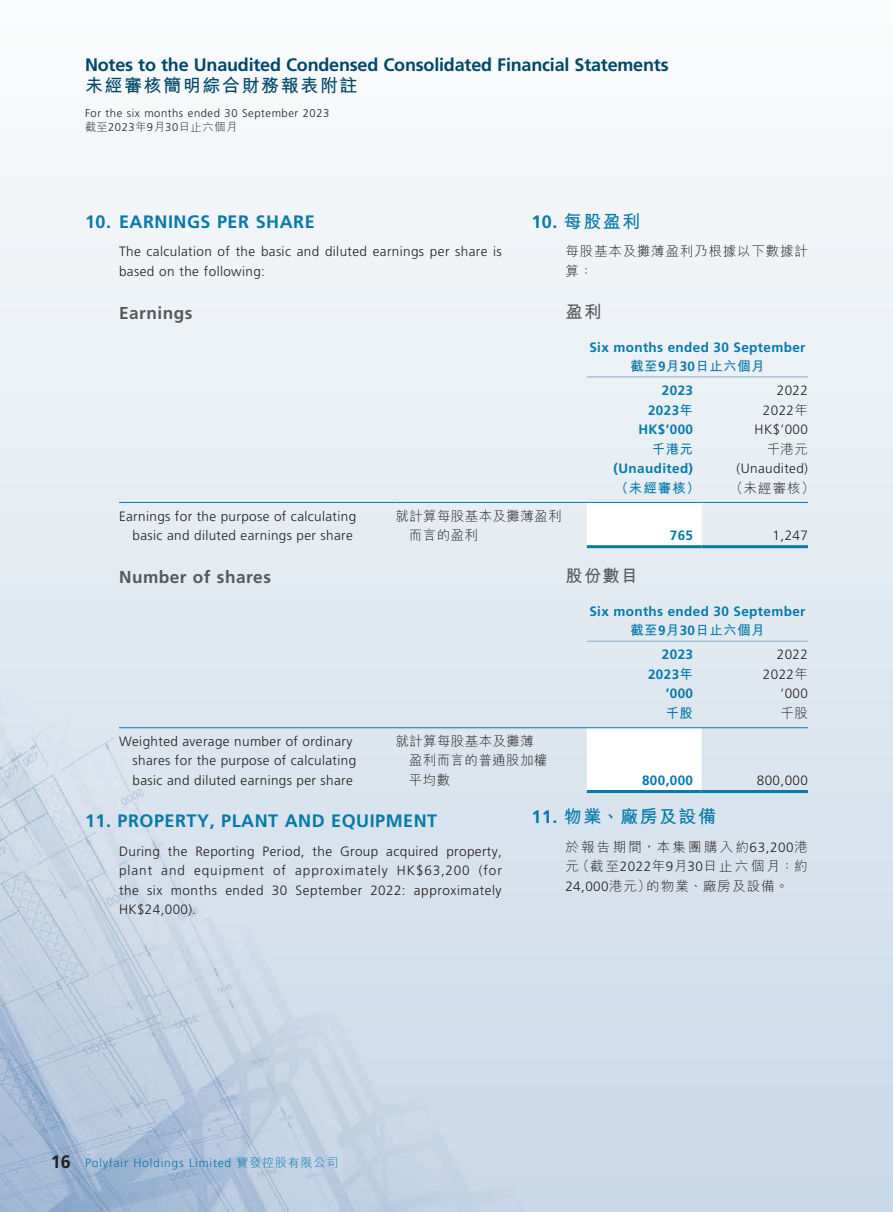
<style>
.page{position:relative;width:893px;height:1212px;background:#fff}
.page>*{position:absolute;margin:0;border:0;box-sizing:border-box;transform-origin:0 0}
.t1{font:700 18px "Frutiger LT Std";letter-spacing:-.01em;color:#004867}
.t2{font:700 18px "Frutiger LT Std";letter-spacing:.03em;color:#057aaa}
.t3{font:700 18px "M Hei HK";letter-spacing:.08em;color:#057aaa}
.t4{font:700 18px "M Hei HK";letter-spacing:.09em;color:#004867}
.t5{font:700 17.25px "Frutiger LT Std";letter-spacing:.03em;color:#57585a}
.t6{font:700 17.25px "M Hei HK";letter-spacing:.08em;color:#57585a}
.t7{font:300 13.5px/19.5px "Frutiger LT Std";letter-spacing:.03em;color:#231f20}
.t8{font:700 13.5px "Frutiger LT Std";letter-spacing:.03em;color:#057aaa}
.t9{font:300 13.5px/19.5px "M Hei HK";letter-spacing:.06em;color:#231f20}
.t10{font:300 13.5px/19.5px "M Hei HK";letter-spacing:.03em;color:#231f20}
.t11{font:700 13.5px "M Hei HK";letter-spacing:.03em;color:#057aaa}
.t12{font:300 12px "Frutiger LT Std";letter-spacing:.07em;color:#057aaa}
.t13{font:300 11.25px "Frutiger LT Std";letter-spacing:.05em;color:#231f20}
.t14{font:300 11.25px "M Hei HK";letter-spacing:.05em;color:#231f20}
.s1{font-family:"Frutiger LT Std"}
.s2{font-family:"M Hei HK"}
.s3{font-weight:700;font-size:18px;color:#231f20}
</style>
<div class="page">
<img style="left:0;top:147px;width:893px;height:1065px">
<svg style="left:587px;top:503px;width:115px;height:42px"></svg>
<hr style="left:587px;top:376px;width:221px;height:1px;background:#88aecd">
<hr style="left:119px;top:502px;width:276px;height:1px;background:#057aaa">
<hr style="left:395px;top:502px;width:192px;height:1px;background:#057aaa">
<hr style="left:587px;top:502px;width:115px;height:1px;background:#057aaa">
<hr style="left:702px;top:502px;width:106px;height:1px;background:#057aaa">
<hr style="left:587px;top:545px;width:115px;height:3px;background:#057aaa">
<hr style="left:702px;top:545px;width:106px;height:3px;background:#057aaa">
<svg style="left:587px;top:728px;width:115px;height:62px"></svg>
<hr style="left:587px;top:641px;width:221px;height:1px;background:#88aecd">
<hr style="left:119px;top:727px;width:276px;height:1px;background:#057aaa">
<hr style="left:395px;top:727px;width:192px;height:1px;background:#057aaa">
<hr style="left:587px;top:727px;width:115px;height:1px;background:#057aaa">
<hr style="left:702px;top:727px;width:106px;height:1px;background:#057aaa">
<hr style="left:587px;top:790px;width:115px;height:3px;background:#057aaa">
<hr style="left:702px;top:790px;width:106px;height:3px;background:#057aaa">
<h1 class="t1" style="left:85px;top:55px;width:585px">Notes to the Unaudited Condensed Consolidated Financial Statements</h1>
<h1 class="t4" style="left:85px;top:73px;width:274px">未經審核簡明綜合財務報表附註</h1>
<p class="t13" style="left:85px;top:106px;width:246px">For the six months ended 30 September 2023</p>
<p class="t14" style="left:85px;top:119px;width:154px">截至<span class="s1">2023</span>年<span class="s1">9</span>月<span class="s1">30</span>日止六個月</p>
<h1 class="t2" style="left:85px;top:211px;width:231px">10. EARNINGS PER SHARE</h1>
<p class="t7" style="left:119px;top:242px;width:384px">The calculation of the basic and diluted earnings per share is based on the following:</p>
<p class="t5" style="left:119px;top:303px;width:75px">Earnings</p>
<h1 class="t3" style="left:531px;top:208px;width:110px"><span class="s1">10.</span> 每股盈利</h1>
<p class="t9" style="left:565px;top:241px;width:244px">每股基本及攤薄盈利乃根據以下數據計算：</p>
<p class="t6" style="left:565px;top:299px;width:37px">盈利</p>
<p class="t8" style="left:589px;top:339px;width:218px">Six months ended 30 September</p>
<p class="t11" style="left:630px;top:356px;width:136px">截至<span class="s1">9</span>月<span class="s1">30</span>日止六個月</p>
<p class="t8" style="left:662px;top:382px;width:33px">2023</p>
<p class="t7" style="left:777px;top:381px;width:33px">2022</p>
<p class="t8" style="left:648px;top:402px;width:47px">2023<span class="s2">年</span></p>
<p class="t7" style="left:763px;top:400px;width:47px">2022<span class="s2">年</span></p>
<p class="t8" style="left:638px;top:421px;width:56px">HK$’000</p>
<p class="t7" style="left:755px;top:420px;width:55px">HK$’000</p>
<p class="t11" style="left:652px;top:439px;width:43px">千港元</p>
<p class="t9" style="left:767px;top:438px;width:43px">千港元</p>
<p class="t8" style="left:614px;top:460px;width:81px">(Unaudited)</p>
<p class="t7" style="left:737px;top:459px;width:73px">(Unaudited)</p>
<p class="t11" style="left:615px;top:478px;width:86px">（未經審核）</p>
<p class="t9" style="left:730px;top:477px;width:86px">（未經審核）</p>
<p class="t7" style="left:119px;top:506px;width:239px;text-align:right">Earnings for the purpose of calculating basic and diluted earnings per share</p>
<p class="t10" style="left:409px;top:505px;width:154px;text-indent:-14px">就計算每股基本及攤薄盈利而言的盈利</p>
<p class="t5" style="left:119px;top:567px;width:153px">Number of shares</p>
<p class="t6" style="left:565px;top:563px;width:75px">股份數目</p>
<p class="t8" style="left:670px;top:527px;width:25px">765</p>
<p class="t7" style="left:773px;top:526px;width:37px">1,247</p>
<p class="t7" style="left:133px;top:732px;width:225px;text-indent:-14px">Weighted average number of ordinary shares for the purpose of calculating basic and diluted earnings per share</p>
<p class="t10" style="left:409px;top:731px;width:140px;text-indent:-14px">就計算每股基本及攤薄盈利而言的普通股加權平均數</p>
<p class="t8" style="left:589px;top:603px;width:218px">Six months ended 30 September</p>
<p class="t11" style="left:630px;top:620px;width:136px">截至<span class="s1">9</span>月<span class="s1">30</span>日止六個月</p>
<p class="t8" style="left:662px;top:647px;width:33px">2023</p>
<p class="t7" style="left:777px;top:645px;width:33px">2022</p>
<p class="t8" style="left:648px;top:666px;width:47px">2023<span class="s2">年</span></p>
<p class="t7" style="left:763px;top:665px;width:47px">2022<span class="s2">年</span></p>
<p class="t8" style="left:666px;top:686px;width:29px">’000</p>
<p class="t7" style="left:780px;top:684px;width:29px">’000</p>
<p class="t11" style="left:666px;top:703px;width:29px">千股</p>
<p class="t9" style="left:781px;top:703px;width:29px">千股</p>
<p class="t8" style="left:642px;top:772px;width:53px">800,000</p>
<p class="t7" style="left:757px;top:771px;width:53px">800,000</p>
<h1 class="t2" style="left:85px;top:811px;width:354px">11. PROPERTY, PLANT AND EQUIPMENT</h1>
<p class="t7" style="left:119px;top:842px;width:384px;text-align:justify">During the Reporting Period, the Group acquired property, plant and equipment of approximately HK$63,200 (for the six months ended 30 September 2022: approximately HK$24,000).</p>
<h1 class="t3" style="left:531px;top:804px;width:186px"><span class="s1">11.</span> 物業、廠房及設備</h1>
<p class="t9" style="left:565px;top:836px;width:244px;text-align:justify">於報告期間，本集團購入約<span class="s1">63,200</span>港元（截至<span class="s1">2022</span>年<span class="s1">9</span>月<span class="s1">30</span>日止六個月：約<span class="s1">24,000</span>港元）的物業、廠房及設備。</p>
<p class="t12" style="left:51px;top:1156px;width:289px"><span class="s3">16</span> Polyfair Holdings Limited <span class="s2">寶發控股有限公司</span></p>
</div>
